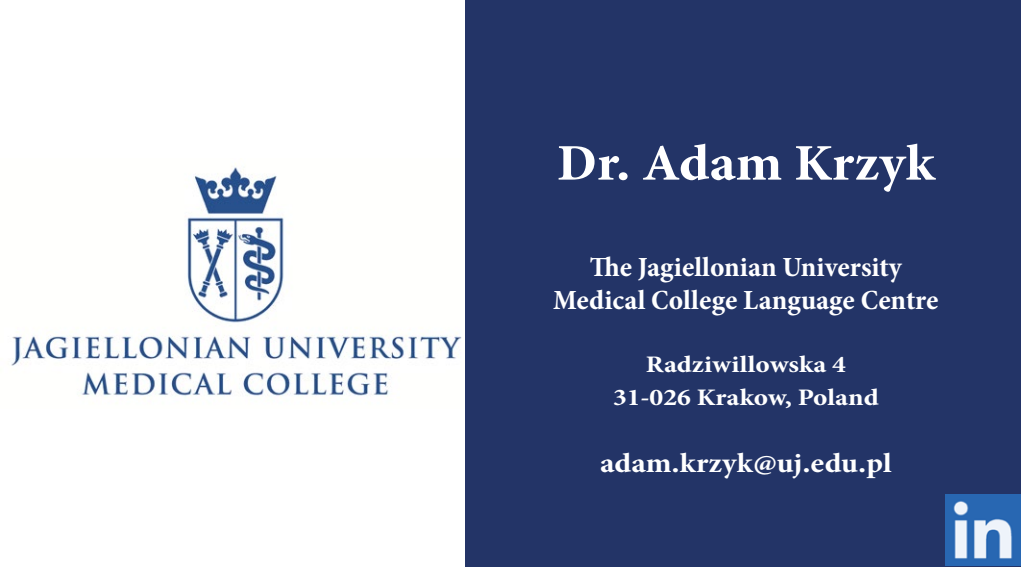
<style>
.page{position:relative;width:1021px;height:567px;background:#fff}
.page>*{position:absolute;margin:0;border:0;box-sizing:border-box;transform-origin:0 0}
.t1{font:700 condensed 52px "Minion Pro";color:#fff;scale:1.15 1}
.t2{font:700 condensed 28px/33.6px "Minion Pro";color:#fff;text-align:center;scale:1.06 1}
.t3{font:700 condensed 28px "Minion Pro";color:#fff;scale:1.18 1}
.t4{font:700 condensed 24px/33.6px "Minion Pro";color:#fff;text-align:center;scale:1.23 1}
</style>
<div class="page">
<img style="left:11px;top:164px;width:451px;height:232px">
<div style="left:465px;top:0;width:555px;height:567px;background:#233467"></div>
<img style="left:945px;top:495px;width:75px;height:71px">
<h1 class="t1" style="left:557px;top:127px;width:330px">Dr. Adam Krzyk</h1>
<p class="t2" style="left:553px;top:250px;width:365px">The Jagiellonian University<br>Medical College Language Centre</p>
<p class="t4" style="left:613px;top:347px;width:217px">Radziwillowska 4<br>31-026 Krakow, Poland</p>
<p class="t3" style="left:600px;top:444px;width:248px">adam.krzyk@uj.edu.pl</p>
</div>
